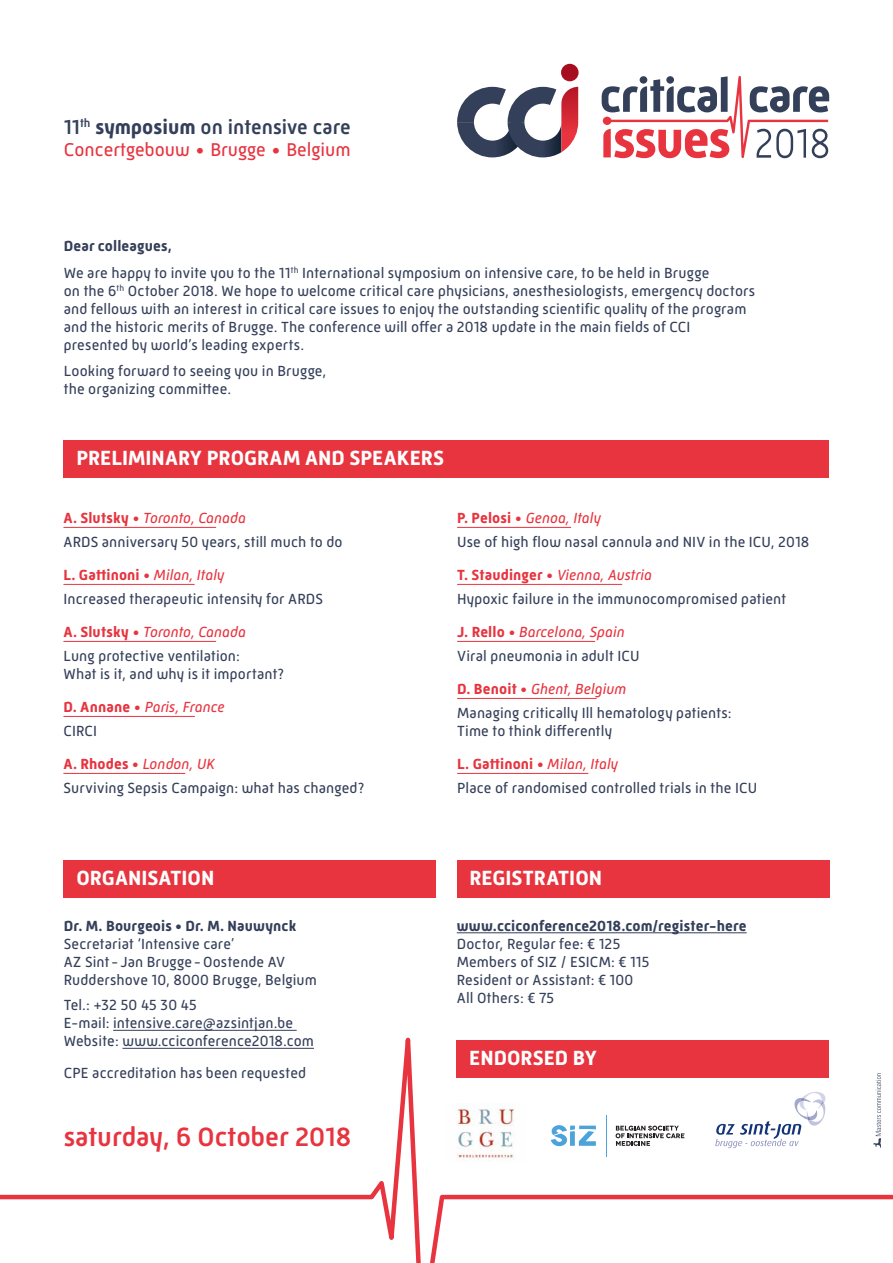
<style>
.page{position:relative;width:893px;height:1263px;background:#fff}
.page>*{position:absolute;margin:0;border:0;box-sizing:border-box;transform-origin:0 0}
.t1{font:500 27px "Mic 32 New";color:#e7343f}
.t2{font:700 21px "Mic 32 New";color:#fff}
.t3{font:500 20.55px "Mic 32 New";color:#343f59}
.t4{font:18.9px "Mic 32 New";color:#e7343f}
.t5{font:15px/18px "Mic 32 New";letter-spacing:.01em;color:#343f59}
.t6{font:700 15px "Mic 32 New";letter-spacing:.01em;color:#343f59}
.t7{font:italic 15px/24px "Mic 32 New";letter-spacing:-.01em;color:#e7343f}
.s1{font-weight:700}
.s2{font-weight:700;color:#e7343f}
.s3{font-style:italic;color:#e7343f}
.s4{color:#e7343f}
.s5{font-weight:700;font-style:normal}
.s6{font-style:normal}
.s7{font-style:normal;color:#343f59}
</style>
<div class="page">
<svg style="left:0;top:1029px;width:893px;height:234px"></svg>
<svg style="left:561px;top:64px;width:18px;height:17px"></svg>
<svg style="left:457px;top:87px;width:121px;height:70px"></svg>
<svg style="left:602px;top:76px;width:227px;height:82px"></svg>
<div style="left:64px;top:440px;width:765px;height:38px;background:#e7343f"></div>
<div style="left:64px;top:860px;width:372px;height:38px;background:#e7343f"></div>
<div style="left:457px;top:860px;width:372px;height:38px;background:#e7343f"></div>
<div style="left:457px;top:1040px;width:372px;height:38px;background:#e7343f"></div>
<hr style="left:457px;top:932px;width:290px;height:1px;background:#343f59">
<hr style="left:113px;top:1030px;width:184px;height:1px;background:#343f59">
<hr style="left:122px;top:1048px;width:192px;height:1px;background:#343f59">
<hr style="left:63px;top:527px;width:153px;height:1px;background:#e7343f">
<hr style="left:63px;top:584px;width:132px;height:1px;background:#e7343f">
<hr style="left:63px;top:641px;width:153px;height:1px;background:#e7343f">
<hr style="left:63px;top:716px;width:132px;height:1px;background:#e7343f">
<hr style="left:63px;top:773px;width:122px;height:1px;background:#e7343f">
<hr style="left:457px;top:527px;width:114px;height:1px;background:#e7343f">
<hr style="left:457px;top:584px;width:165px;height:1px;background:#e7343f">
<hr style="left:457px;top:641px;width:138px;height:1px;background:#e7343f">
<hr style="left:457px;top:698px;width:140px;height:1px;background:#e7343f">
<hr style="left:457px;top:773px;width:131px;height:1px;background:#e7343f">
<h3 class="t3" style="left:64px;top:115px;width:288px">11<sup>th</sup> <span class="s1">symposium</span> on intensive care</h3>
<p class="t4" style="left:64px;top:139px;width:288px">Concertgebouw • Brugge • Belgium</p>
<p class="t5" style="left:64px;top:232px;width:647px;line-height:26.8px"><span class="s1">Dear colleagues,<br></span>We are happy to invite you to the 11<sup>th</sup> International symposium on intensive care, to be held in Brugge</p>
<p class="t5" style="left:64px;top:281px;width:693px">on the 6<sup>th</sup> October 2018. We hope to welcome critical care physicians, anesthesiologists, emergency doctors and fellows with an interest in critical care issues to enjoy the outstanding scientific quality of the program and the historic merits of Brugge. The conference will offer a 2018 update in the main fields of CCI presented by world’s leading experts.</p>
<p class="t5" style="left:64px;top:362px;width:264px">Looking forward to seeing you in Brugge, the organizing committee.</p>
<h2 class="t2" style="left:76px;top:446px;width:369px">PRELIMINARY PROGRAM AND SPEAKERS</h2>
<p class="t5" style="left:63px;top:506px;width:281px;line-height:24px"><span class="s2">A. Slutsky</span> <span class="s3">• Toronto, Canada<br></span>ARDS anniversary 50 years, still much to do</p>
<p class="t5" style="left:63px;top:563px;width:261px;line-height:24px"><span class="s2">L. Gattinoni</span> <span class="s4">•</span> <span class="s3">Milan, Italy<br></span>Increased therapeutic intensity for ARDS</p>
<p class="t5" style="left:63px;top:620px;width:184px;line-height:24px"><span class="s2">A. Slutsky</span> <span class="s3">• Toronto, Canada<br></span>Lung protective ventilation:</p>
<p class="t5" style="left:63px;top:665px;width:222px">What is it, and why is it important?</p>
<p class="t7" style="left:63px;top:695px;width:163px"><span class="s5">D. Annane</span> <span class="s6">•</span> Paris, France<br><span class="s7">CIRCI</span></p>
<p class="t5" style="left:63px;top:752px;width:302px;line-height:24px"><span class="s2">A. Rhodes</span> <span class="s4">•</span> <span class="s3">London, UK<br></span>Surviving Sepsis Campaign: what has changed?</p>
<p class="t5" style="left:457px;top:506px;width:354px;line-height:24px"><span class="s2">P. Pelosi</span> <span class="s4">•</span> <span class="s3">Genoa, Italy<br></span>Use of high flow nasal cannula and NIV in the ICU, 2018</p>
<p class="t5" style="left:457px;top:563px;width:330px;line-height:24px"><span class="s2">T. Staudinger</span> <span class="s4">•</span> <span class="s3">Vienna, Austria<br></span>Hypoxic failure in the immunocompromised patient</p>
<p class="t5" style="left:457px;top:620px;width:184px;line-height:24px"><span class="s2">J. Rello</span> <span class="s4">•</span> <span class="s3">Barcelona, Spain<br></span>Viral pneumonia in adult ICU</p>
<p class="t5" style="left:457px;top:677px;width:276px;line-height:24px"><span class="s2">D. Benoit</span> <span class="s4">•</span> <span class="s3">Ghent, Belgium<br></span>Managing critically Ill hematology patients:</p>
<p class="t5" style="left:457px;top:722px;width:156px">Time to think differently</p>
<p class="t5" style="left:457px;top:752px;width:301px;line-height:24px"><span class="s2">L. Gattinoni</span> <span class="s4">•</span> <span class="s3">Milan, Italy<br></span>Place of randomised controlled trials in the ICU</p>
<h2 class="t2" style="left:76px;top:865px;width:139px">ORGANISATION</h2>
<h2 class="t2" style="left:469px;top:865px;width:134px">REGISTRATION</h2>
<p class="t6" style="left:64px;top:917px;width:234px">Dr. M. Bourgeois • Dr. M. Nauwynck</p>
<p class="t5" style="left:64px;top:935px;width:255px">Secretariat ‘Intensive care’<br>AZ Sint - Jan Brugge-Oostende AV<br>Ruddershove 10, 8000 Brugge, Belgium</p>
<p class="t5" style="left:64px;top:996px;width:252px">Tel.: +32 50 45 30 45<br>E-mail: intensive.care@azsintjan.be<br>Website: www.cciconference2018.com</p>
<p class="t5" style="left:64px;top:1064px;width:244px">CPE accreditation has been requested</p>
<h1 class="t1" style="left:64px;top:1122px;width:289px">saturday, 6 October 2018</h1>
<p class="t6" style="left:457px;top:917px;width:291px">www.cciconference2018.com/register-here</p>
<p class="t5" style="left:457px;top:935px;width:194px">Doctor, Regular fee: € 125<br>Members of SIZ / ESICM: € 115<br>Resident or Assistant: € 100<br>All Others: € 75</p>
<h2 class="t2" style="left:469px;top:1045px;width:129px">ENDORSED BY</h2>
</div>
